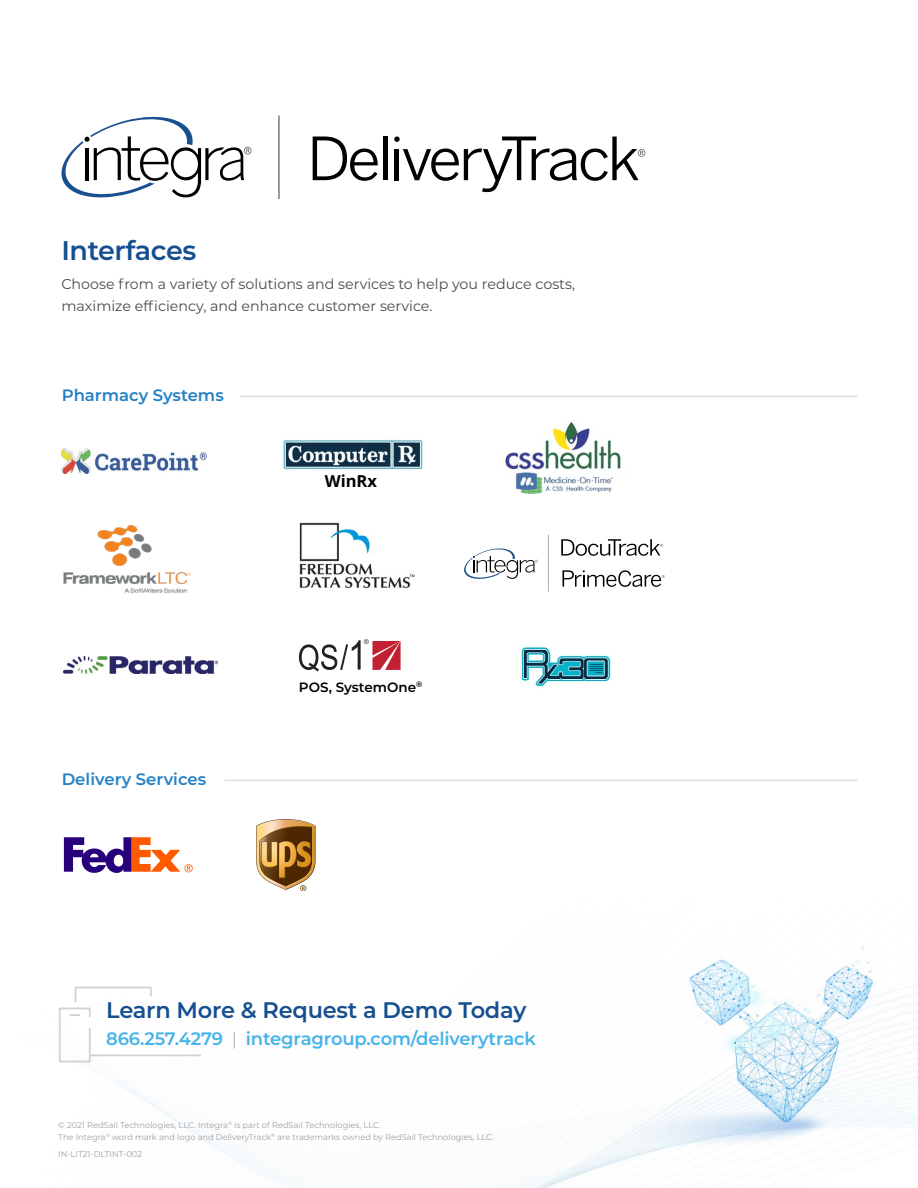
<style>
.page{position:relative;width:918px;height:1188px;background:#fff}
.page>*{position:absolute;margin:0;border:0;box-sizing:border-box;transform-origin:0 0}
.t1{font:600 27px "Montserrat";letter-spacing:-.015em;color:#164f90}
.t2{font:600 22.5px "Montserrat";letter-spacing:-.01em;color:#164f90}
.t3{font:600 18px "Montserrat";letter-spacing:-.01em;color:#46b3ea}
.t4{font:600 16.5px "Montserrat";color:#2481c4}
.t5{font:700 16.5px "Open Sans";color:#000}
.t6{font:14.25px/22.5px "Montserrat";color:#4b4b4b}
.t7{font:600 13.5px "Montserrat";color:#000}
.t8{font:8.25px/12px "Montserrat";color:#9ea0a3}
.s1{font-weight:300;color:#9ea0a3}
</style>
<div class="page">
<img style="left:63px;top:837px;width:855px;height:351px">
<svg style="left:299px;top:639px;width:102px;height:32px"></svg>
<hr style="left:225px;top:780px;width:632px;height:1px;background:#d2d2d2">
<hr style="left:240px;top:396px;width:617px;height:1px;background:#d2d2d2">
<img style="left:602px;top:945px;width:275px;height:208px">
<img style="left:521px;top:647px;width:90px;height:40px">
<hr style="left:278px;top:115px;width:2px;height:84px;background:#4a4a4a">
<svg style="left:61px;top:116px;width:190px;height:82px"></svg>
<svg style="left:313px;top:137px;width:65px;height:44px"></svg>
<hr style="left:383px;top:137px;width:4px;height:43px;background:#000101">
<svg style="left:394px;top:136px;width:251px;height:56px"></svg>
<svg style="left:59px;top:986px;width:143px;height:77px"></svg>
<img style="left:505px;top:422px;width:116px;height:72px">
<img style="left:283px;top:439px;width:140px;height:31px">
<svg style="left:562px;top:570px;width:103px;height:17px"></svg>
<svg style="left:548px;top:535px;width:1px;height:57px"></svg>
<svg style="left:464px;top:548px;width:74px;height:31px"></svg>
<svg style="left:561px;top:539px;width:102px;height:17px"></svg>
<img style="left:63px;top:526px;width:128px;height:67px">
<img style="left:299px;top:522px;width:116px;height:67px">
<img style="left:63px;top:656px;width:155px;height:18px">
<img style="left:62px;top:448px;width:145px;height:25px">
<img style="left:257px;top:820px;width:58px;height:70px">
<svg style="left:64px;top:837px;width:129px;height:36px"></svg>
<h1 class="t1" style="left:61px;top:231px;width:136px">Interfaces</h1>
<h3 class="t6" style="left:61px;top:272px;width:515px">Choose from a variety of solutions and services to help you reduce costs, maximize efficiency, and enhance customer service.</h3>
<h3 class="t4" style="left:62px;top:384px;width:164px">Pharmacy Systems</h3>
<h3 class="t5" style="left:325px;top:470px;width:54px">WinRx</h3>
<h3 class="t4" style="left:62px;top:767px;width:146px">Delivery Services</h3>
<h3 class="t7" style="left:299px;top:677px;width:125px">POS, SystemOne<sup>®</sup></h3>
<h2 class="t2" style="left:106px;top:994px;width:422px">Learn More &amp; Request a Demo Today</h2>
<h3 class="t3" style="left:106px;top:1026px;width:431px">866.257.4279 <span class="s1">|</span> integragroup.com/deliverytrack</h3>
<p class="t8" style="left:58px;top:1119px;width:437px">© 2021 RedSail Technologies, LLC. Integra<sup>®</sup> is part of RedSail Technologies, LLC.<br>The Integra<sup>®</sup> word mark and logo and DeliveryTrack<sup>®</sup> are trademarks owned by RedSail Technologies, LLC.</p>
<p class="t8" style="left:58px;top:1148px;width:85px">IN-LIT21-DLTINT-002</p>
</div>
